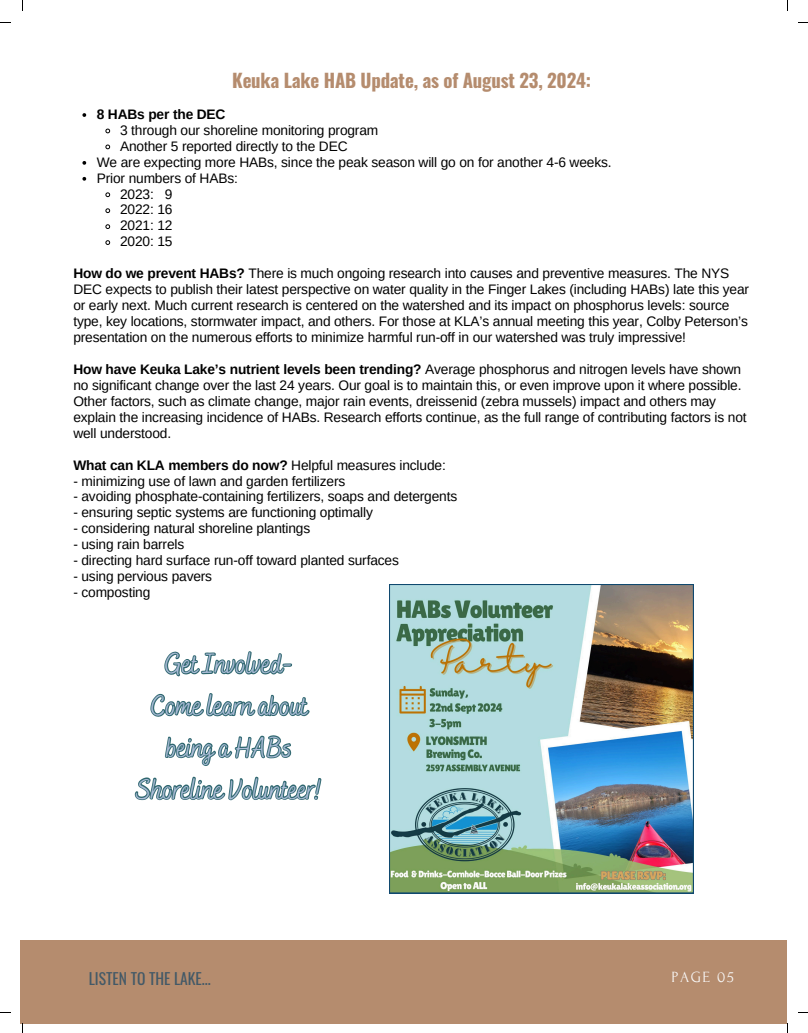
<style>
.page{position:relative;width:808px;height:1033px;background:#fff}
.page>*{position:absolute;margin:0;border:0;box-sizing:border-box;transform-origin:0 0}
.t1{font:28.25px/41.9px "Bakerie Smooth";letter-spacing:-.01em;color:#abbcd7;text-align:center}
.t2{font:700 18.75px "Oswald";letter-spacing:-.01em;color:#b58c6e}
.t3{font:15.5px "Oswald";color:#435967}
.t4{font:15.5px "Forum";letter-spacing:.1em;color:#fafafa}
.t5{font:13.75px/16px "Arimo";letter-spacing:-.01em;color:#000}
.t6{font:700 13.75px "Arimo";letter-spacing:-.01em;color:#000}
.s1{font-weight:700}
.s2{font-weight:400}
</style>
<div class="page">
<svg style="left:82px;top:113px;width:4px;height:4px"></svg>
<svg style="left:105px;top:128px;width:6px;height:6px"></svg>
<svg style="left:105px;top:144px;width:6px;height:6px"></svg>
<svg style="left:82px;top:161px;width:4px;height:4px"></svg>
<svg style="left:82px;top:177px;width:4px;height:4px"></svg>
<svg style="left:105px;top:192px;width:6px;height:6px"></svg>
<svg style="left:105px;top:208px;width:6px;height:6px"></svg>
<svg style="left:105px;top:224px;width:6px;height:5px"></svg>
<svg style="left:105px;top:240px;width:6px;height:5px"></svg>
<div style="left:21px;top:940px;width:765px;height:83px;background:#b58c6e"></div>
<img style="left:389px;top:584px;width:304px;height:309px">
<svg style="left:134px;top:651px;width:188px;height:150px"></svg>
<h2 class="t2" style="left:232px;top:65px;width:360px">Keuka Lake HAB Update, as of August 23, 2024:</h2>
<p class="t6" style="left:97px;top:106px;width:130px">8 HABs per the DEC</p>
<p class="t5" style="left:120px;top:122px;width:260px">3 through our shoreline monitoring program</p>
<p class="t5" style="left:120px;top:138px;width:229px">Another 5 reported directly to the DEC</p>
<p class="t5" style="left:97px;top:154px;width:516px">We are expecting more HABs, since the peak season will go on for another 4-6 weeks.</p>
<p class="t5" style="left:97px;top:170px;width:143px">Prior numbers of HABs:</p>
<p class="t5" style="left:120px;top:186px;width:54px">2023: 9</p>
<p class="t5" style="left:120px;top:202px;width:54px">2022: 16</p>
<p class="t5" style="left:120px;top:218px;width:54px">2021: 12</p>
<p class="t5" style="left:120px;top:233px;width:54px">2020: 15</p>
<p class="t5" style="left:73px;top:265px;width:677px"><span class="s1">How do we prevent HABs?</span> There is much ongoing research into causes and preventive measures. The NYS DEC expects to publish their latest perspective on water quality in the Finger Lakes (including HABs) late this year or early next. Much current research is centered on the watershed and its impact on phosphorus levels: source type, key locations, stormwater impact, and others. For those at KLA’s annual meeting this year, Colby Peterson’s presentation on the numerous efforts to minimize harmful run-off in our watershed was truly impressive!</p>
<p class="t5" style="left:73px;top:361px;width:674px"><span class="s1">How have Keuka Lake’s nutrient levels been trending?</span> Average phosphorus and nitrogen levels have shown no significant change over the last 24 years. Our goal is to maintain this, or even improve upon it where possible.<br>Other factors, such as climate change, major rain events, dreissenid (zebra mussels) impact and others may explain the increasing incidence of HABs. Research efforts continue, as the full range of contributing factors is not well understood.</p>
<p class="t6" style="left:73px;top:457px;width:374px">What can KLA members do now? <span class="s2">Helpful measures include:</span></p>
<p class="t5" style="left:73px;top:473px;width:273px">- minimizing use of lawn and garden fertilizers</p>
<p class="t5" style="left:73px;top:488px;width:385px">- avoiding phosphate-containing fertilizers, soaps and detergents</p>
<p class="t5" style="left:73px;top:504px;width:301px">- ensuring septic systems are functioning optimally</p>
<p class="t5" style="left:73px;top:520px;width:238px">- considering natural shoreline plantings</p>
<p class="t5" style="left:73px;top:536px;width:112px">- using rain barrels</p>
<p class="t5" style="left:73px;top:552px;width:327px">- directing hard surface run-off toward planted surfaces</p>
<p class="t5" style="left:73px;top:568px;width:140px">- using pervious pavers</p>
<p class="t5" style="left:73px;top:584px;width:78px">- composting</p>
<h3 class="t1" style="left:136px;top:645px;width:187px">Get Involved-<br>Come learn about being a HABs<br>Shoreline Volunteer!</h3>
<p class="t3" style="left:89px;top:966px;width:123px">LISTEN TO THE LAKE...</p>
<h1 class="t4" style="left:671px;top:968px;width:64px">PAGE 05</h1>
</div>
